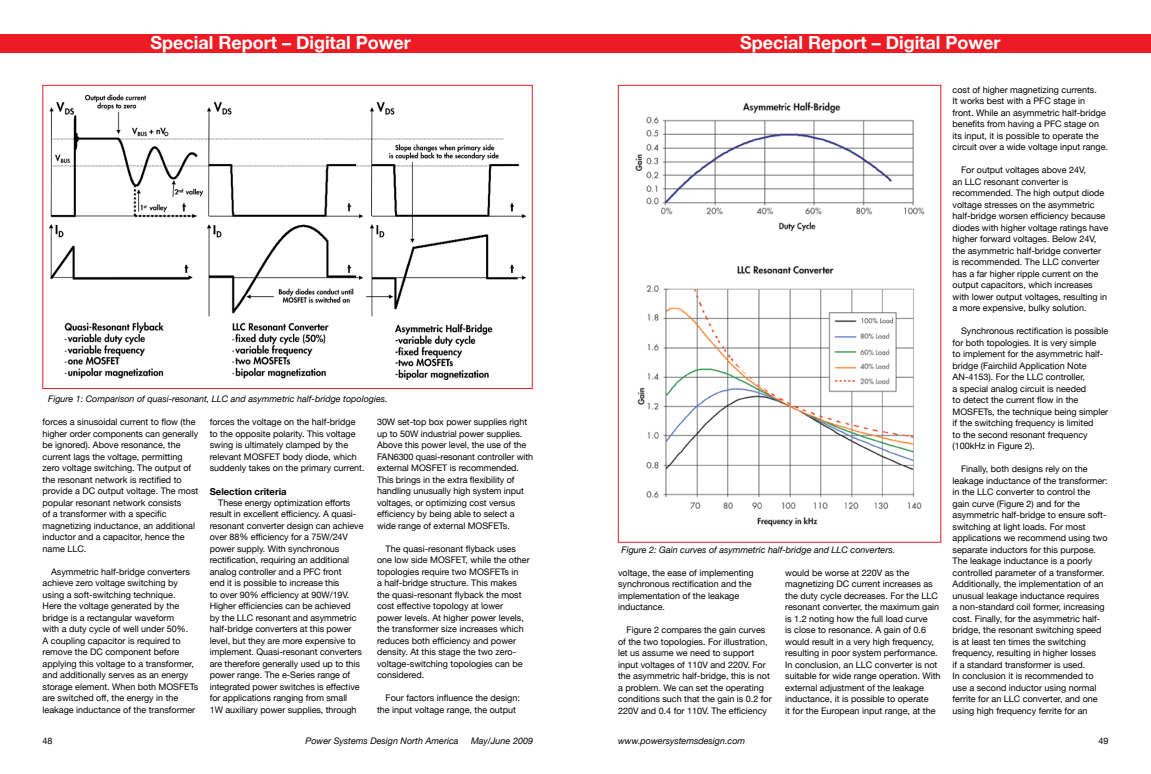
<style>
.page{position:relative;width:1151px;height:774px;background:#fff}
.page>*{position:absolute;margin:0;border:0;box-sizing:border-box;transform-origin:0 0}
.t1{font:700 18px "Helvetica Neue";color:#fff}
.t2{font:700 9.5px "Helvetica Neue";color:#000}
.t3{font:9px/11.5px "Helvetica Neue";color:#000}
.t4{font:italic 9px "Helvetica Neue";color:#000}
</style>
<div class="page">
<div style="left:0;top:34px;width:575px;height:18px;background:#ed1b23"></div>
<div style="left:575px;top:34px;width:576px;height:18px;background:#ed1b23"></div>
<img style="left:635px;top:102px;width:290px;height:425px">
<div style="left:618px;top:85px;width:323px;height:457px;border:1px solid #ed1b23"></div>
<img style="left:50px;top:94px;width:475px;height:286px">
<div style="left:43px;top:85px;width:489px;height:304px;border:1px solid #ed1b23"></div>
<p class="t1" style="left:150px;top:32px;width:262px">Special Report – Digital Power</p>
<p class="t4" style="left:48px;top:394px;width:341px">Figure 1: Comparison of quasi-resonant, LLC and asymmetric half-bridge topologies.</p>
<p class="t3" style="left:43px;top:416px;width:157px">forces a sinusoidal current to flow (the higher order components can generally be ignored). Above resonance, the current lags the voltage, permitting zero voltage switching. The output of the resonant network is rectified to provide a DC output voltage. The most popular resonant network consists<br>of a transformer with a specific magnetizing inductance, an additional inductor and a capacitor, hence the name LLC.</p>
<p class="t3" style="left:43px;top:566px;width:157px;text-indent:8px">Asymmetric half-bridge converters achieve zero voltage switching by using a soft-switching technique.<br>Here the voltage generated by the bridge is a rectangular waveform<br>with a duty cycle of well under 50%.<br>A coupling capacitor is required to remove the DC component before applying this voltage to a transformer, and additionally serves as an energy storage element. When both MOSFETs are switched off, the energy in the leakage inductance of the transformer</p>
<p class="t3" style="left:210px;top:416px;width:156px">forces the voltage on the half-bridge to the opposite polarity. This voltage swing is ultimately clamped by the relevant MOSFET body diode, which suddenly takes on the primary current.</p>
<p class="t2" style="left:210px;top:485px;width:78px">Selection criteria</p>
<p class="t3" style="left:210px;top:497px;width:155px;text-indent:8px">These energy optimization efforts result in excellent efficiency. A quasi&shy;resonant converter design can achieve over 88% efficiency for a 75W/24V power supply. With synchronous rectification, requiring an additional analog controller and a PFC front<br>end it is possible to increase this<br>to over 90% efficiency at 90W/19V.<br>Higher efficiencies can be achieved<br>by the LLC resonant and asymmetric half-bridge converters at this power level, but they are more expensive to implement. Quasi-resonant converters are therefore generally used up to this power range. The e-Series range of integrated power switches is effective for applications ranging from small<br>1W auxiliary power supplies, through</p>
<p class="t3" style="left:377px;top:416px;width:158px">30W set-top box power supplies right up to 50W industrial power supplies.<br>Above this power level, the use of the FAN6300 quasi-resonant controller with external MOSFET is recommended.<br>This brings in the extra flexibility of handling unusually high system input voltages, or optimizing cost versus efficiency by being able to select a wide range of external MOSFETs.</p>
<p class="t3" style="left:377px;top:543px;width:154px;text-indent:8px">The quasi-resonant flyback uses one low side MOSFET, while the other topologies require two MOSFETs in<br>a half-bridge structure. This makes the quasi-resonant flyback the most cost effective topology at lower power levels. At higher power levels, the transformer size increases which reduces both efficiency and power density. At this stage the two zero&shy;voltage-switching topologies can be considered.</p>
<p class="t3" style="left:377px;top:692px;width:144px;text-indent:8px">Four factors influence the design: the input voltage range, the output</p>
<p class="t3" style="left:42px;top:735px;width:12px">48</p>
<p class="t4" style="left:306px;top:736px;width:154px">Power Systems Design North America</p>
<p class="t4" style="left:471px;top:736px;width:63px">May/June 2009</p>
<p class="t1" style="left:740px;top:32px;width:262px">Special Report – Digital Power</p>
<p class="t4" style="left:622px;top:544px;width:275px">Figure 2: Gain curves of asymmetric half-bridge and LLC converters.</p>
<p class="t3" style="left:618px;top:567px;width:137px">voltage, the ease of implementing synchronous rectification and the implementation of the leakage inductance.</p>
<p class="t3" style="left:618px;top:624px;width:155px;text-indent:8px">Figure 2 compares the gain curves of the two topologies. For illustration, let us assume we need to support input voltages of 110V and 220V. For the asymmetric half-bridge, this is not a problem. We can set the operating conditions such that the gain is 0.2 for 220V and 0.4 for 110V. The efficiency</p>
<p class="t3" style="left:785px;top:567px;width:157px">would be worse at 220V as the magnetizing DC current increases as the duty cycle decreases. For the LLC resonant converter, the maximum gain is 1.2 noting how the full load curve<br>is close to resonance. A gain of 0.6 would result in a very high frequency, resulting in poor system performance.<br>In conclusion, an LLC converter is not suitable for wide range operation. With external adjustment of the leakage inductance, it is possible to operate<br>it for the European input range, at the</p>
<p class="t3" style="left:952px;top:84px;width:157px">cost of higher magnetizing currents.<br>It works best with a PFC stage in front. While an asymmetric half-bridge benefits from having a PFC stage on its input, it is possible to operate the circuit over a wide voltage input range.</p>
<p class="t3" style="left:952px;top:164px;width:157px;text-indent:8px">For output voltages above 24V,<br>an LLC resonant converter is recommended. The high output diode voltage stresses on the asymmetric half-bridge worsen efficiency because diodes with higher voltage ratings have higher forward voltages. Below 24V, the asymmetric half-bridge converter is recommended. The LLC converter has a far higher ripple current on the output capacitors, which increases with lower output voltages, resulting in a more expensive, bulky solution.</p>
<p class="t3" style="left:952px;top:325px;width:157px;text-indent:8px">Synchronous rectification is possible for both topologies. It is very simple<br>to implement for the asymmetric half&shy;bridge (Fairchild Application Note AN-4153). For the LLC controller,<br>a special analog circuit is needed<br>to detect the current flow in the MOSFETs, the technique being simpler if the switching frequency is limited<br>to the second resonant frequency (100kHz in Figure 2).</p>
<p class="t3" style="left:952px;top:463px;width:157px;text-indent:8px">Finally, both designs rely on the leakage inductance of the transformer: in the LLC converter to control the gain curve (Figure 2) and for the asymmetric half-bridge to ensure soft&shy;switching at light loads. For most applications we recommend using two separate inductors for this purpose.<br>The leakage inductance is a poorly controlled parameter of a transformer.<br>Additionally, the implementation of an unusual leakage inductance requires<br>a non-standard coil former, increasing cost. Finally, for the asymmetric half&shy;bridge, the resonant switching speed is at least ten times the switching frequency, resulting in higher losses<br>if a standard transformer is used.<br>In conclusion it is recommended to use a second inductor using normal ferrite for an LLC converter, and one using high frequency ferrite for an</p>
<p class="t4" style="left:618px;top:736px;width:129px">www.powersystemsdesign.com</p>
<p class="t3" style="left:1098px;top:735px;width:12px">49</p>
</div>
